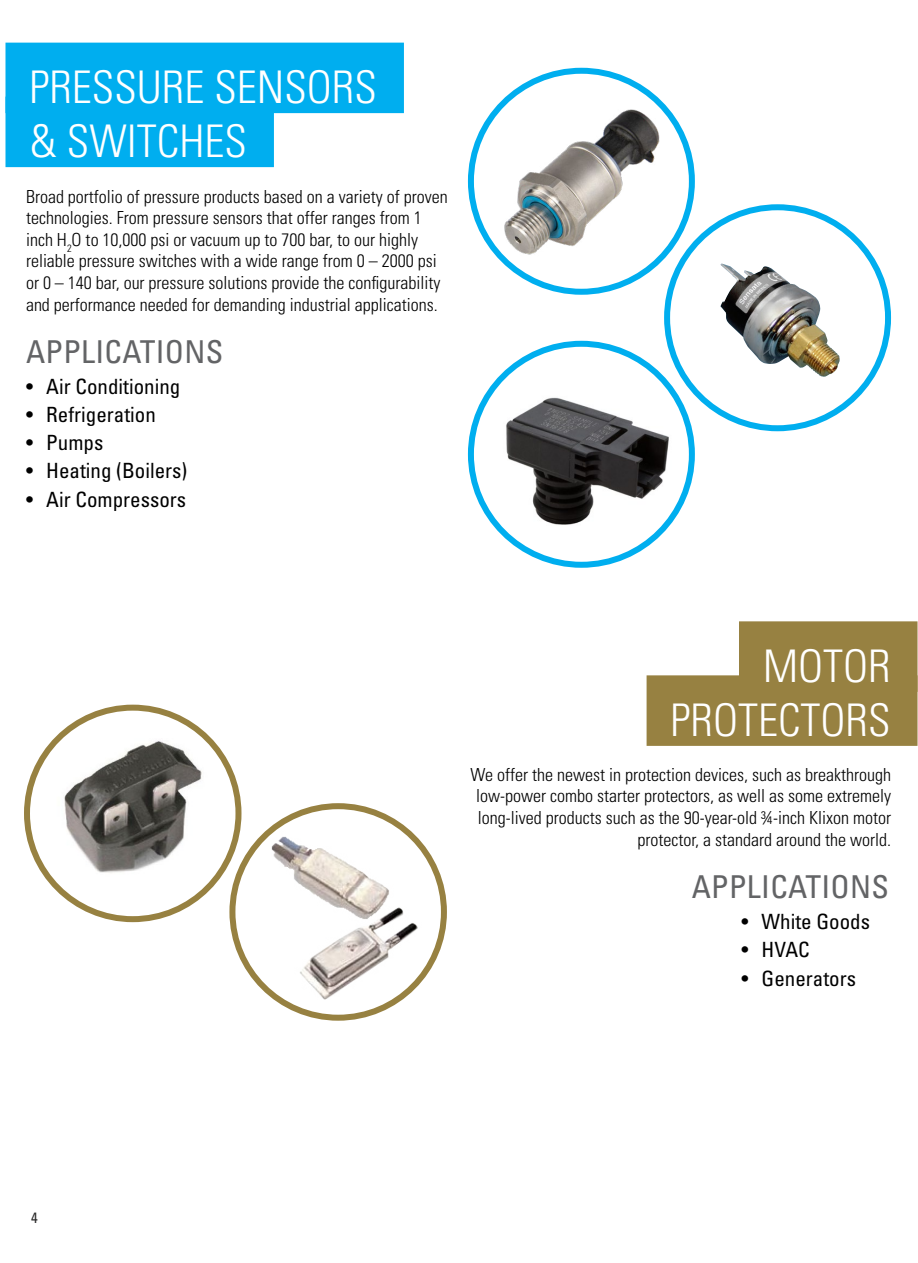
<style>
.page{position:relative;width:918px;height:1263px;background:#fff}
.page>*{position:absolute;margin:0;border:0;box-sizing:border-box;transform-origin:0 0}
.t1{font:300 condensed 45px/54px "Univers";color:#fff}
.t2{font:condensed 31.5px "Univers LT Std";letter-spacing:.01em;color:#636466}
.t3{font:condensed 21px "Univers LT Std";color:#000}
.t4{font:300 condensed 18px/21.6px "Univers";color:#000}
.t5{font:condensed 15px "Univers LT Std";color:#292829}
</style>
<div class="page">
<img style="left:492px;top:105px;width:179px;height:152px">
<div style="left:468px;top:68px;width:227px;height:227px;border:6px solid #00aeef;border-radius:50%"></div>
<img style="left:720px;top:263px;width:120px;height:114px">
<div style="left:664px;top:204px;width:227px;height:227px;border:6px solid #00aeef;border-radius:50%"></div>
<img style="left:481px;top:374px;width:200px;height:160px">
<div style="left:468px;top:341px;width:227px;height:227px;border:6px solid #00aeef;border-radius:50%"></div>
<div style="left:6px;top:43px;width:398px;height:70px;background:#00aeef"></div>
<div style="left:6px;top:97px;width:268px;height:70px;background:#00aeef"></div>
<img style="left:30px;top:711px;width:206px;height:205px;border-radius:103px">
<div style="left:24px;top:705px;width:218px;height:217px;border:6px solid #978141;border-radius:50%"></div>
<img style="left:263px;top:830px;width:160px;height:170px">
<div style="left:229px;top:803px;width:218px;height:218px;border:6px solid #978141;border-radius:50%"></div>
<div style="left:739px;top:621px;width:179px;height:71px;background:#978141"></div>
<div style="left:647px;top:675px;width:271px;height:71px;background:#978141"></div>
<h1 class="t1" style="left:30px;top:61px;width:349px">PRESSURE SENSORS &amp; SWITCHES</h1>
<p class="t4" style="left:26px;top:185px;width:423px">Broad portfolio of pressure products based on a variety of proven technologies. From pressure sensors that offer ranges from 1 inch H<sub>2</sub>O to 10,000 psi or vacuum up to 700 bar, to our highly reliable pressure switches with a wide range from 0 – 2000 psi or 0 – 140 bar, our pressure solutions provide the configurability and performance needed for demanding industrial applications.</p>
<h2 class="t2" style="left:26px;top:332px;width:199px">APPLICATIONS</h2>
<p class="t3" style="left:26px;top:373px;width:156px">• Air Conditioning</p>
<p class="t3" style="left:26px;top:401px;width:131px">• Refrigeration</p>
<p class="t3" style="left:26px;top:429px;width:79px">• Pumps</p>
<p class="t3" style="left:26px;top:458px;width:163px">• Heating (Boilers)</p>
<p class="t3" style="left:26px;top:486px;width:162px">• Air Compressors</p>
<h1 class="t1" style="left:671px;top:639px;width:221px;text-align:right">MOTOR<br>PROTECTORS</h1>
<p class="t4" style="left:471px;top:764px;width:422px;text-align:right">We offer the newest in protection devices, such as breakthrough low-power combo starter protectors, as well as some extremely long-lived products such as the 90-year-old ¾-inch Klixon motor protector, a standard around the world.</p>
<h2 class="t2" style="left:692px;top:866px;width:199px">APPLICATIONS</h2>
<p class="t3" style="left:741px;top:908px;width:130px">• White Goods</p>
<p class="t3" style="left:741px;top:937px;width:70px">• HVAC</p>
<p class="t3" style="left:741px;top:965px;width:116px">• Generators</p>
<p class="t5" style="left:31px;top:1208px;width:8px">4</p>
</div>
